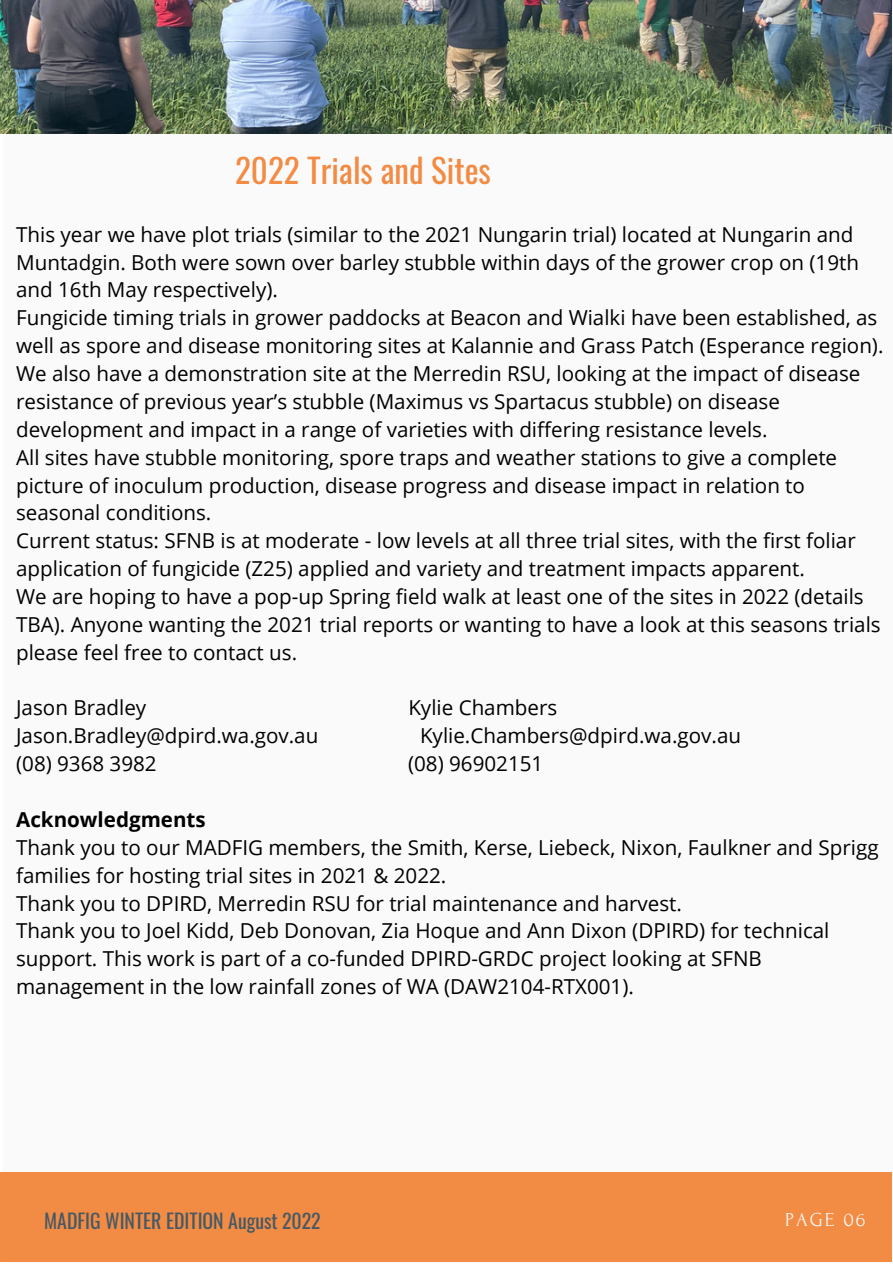
<style>
.page{position:relative;width:893px;height:1264px;background:#fff}
.page>*{position:absolute;margin:0;border:0;box-sizing:border-box;transform-origin:0 0}
.t1{font:33px "Oswald";color:#f28b43}
.t2{font:20.55px/27.9px "Open Sans";color:#000}
.t3{font:700 20.55px "Open Sans";color:#000}
.t4{font:19.8px "Oswald";color:#435967}
.t5{font:19.8px "Forum";letter-spacing:.1em;color:#fafafa}
</style>
<div class="page">
<div style="left:4px;top:0;width:888px;height:1262px;background:#fafafa"></div>
<img style="left:0;top:0;width:891px;height:134px">
<div style="left:0;top:1172px;width:891px;height:89px;background:#f28b43"></div>
<h1 class="t1" style="left:235px;top:145px;width:257px">2022 Trials and Sites</h1>
<p class="t2" style="left:16px;top:220px;width:868px">This year we have plot trials (similar to the 2021 Nungarin trial) located at Nungarin and Muntadgin. Both were sown over barley stubble within days of the grower crop on (19th and 16th May respectively).<br>Fungicide timing trials in grower paddocks at Beacon and Wialki have been established, as well as spore and disease monitoring sites at Kalannie and Grass Patch (Esperance region).<br>We also have a demonstration site at the Merredin RSU, looking at the impact of disease resistance of previous year’s stubble (Maximus vs Spartacus stubble) on disease development and impact in a range of varieties with differing resistance levels.<br>All sites have stubble monitoring, spore traps and weather stations to give a complete picture of inoculum production, disease progress and disease impact in relation to seasonal conditions.<br>Current status: SFNB is at moderate - low levels at all three trial sites, with the first foliar application of fungicide (Z25) applied and variety and treatment impacts apparent.<br>We are hoping to have a pop-up Spring field walk at least one of the sites in 2022 (details TBA). Anyone wanting the 2021 trial reports or wanting to have a look at this seasons trials please feel free to contact us.</p>
<p class="t2" style="left:16px;top:693px;width:132px">Jason Bradley</p>
<p class="t2" style="left:408px;top:693px;width:150px">Kylie Chambers</p>
<p class="t2" style="left:16px;top:721px;width:304px">Jason.Bradley@dpird.wa.gov.au</p>
<p class="t2" style="left:420px;top:721px;width:322px">Kylie.Chambers@dpird.wa.gov.au</p>
<p class="t2" style="left:16px;top:749px;width:142px">(08) 9368 3982</p>
<p class="t2" style="left:408px;top:749px;width:137px">(08) 96902151</p>
<p class="t3" style="left:16px;top:805px;width:191px">Acknowledgments</p>
<p class="t2" style="left:16px;top:832px;width:863px">Thank you to our MADFIG members, the Smith, Kerse, Liebeck, Nixon, Faulkner and Sprigg families for hosting trial sites in 2021 &amp; 2022.<br>Thank you to DPIRD, Merredin RSU for trial maintenance and harvest.<br>Thank you to Joel Kidd, Deb Donovan, Zia Hoque and Ann Dixon (DPIRD) for technical support. This work is part of a co-funded DPIRD-GRDC project looking at SFNB management in the low rainfall zones of WA (DAW2104-RTX001).</p>
<p class="t4" style="left:44px;top:1204px;width:278px">MADFIG WINTER EDITION August 2022</p>
<p class="t5" style="left:785px;top:1209px;width:82px">PAGE 06</p>
</div>
